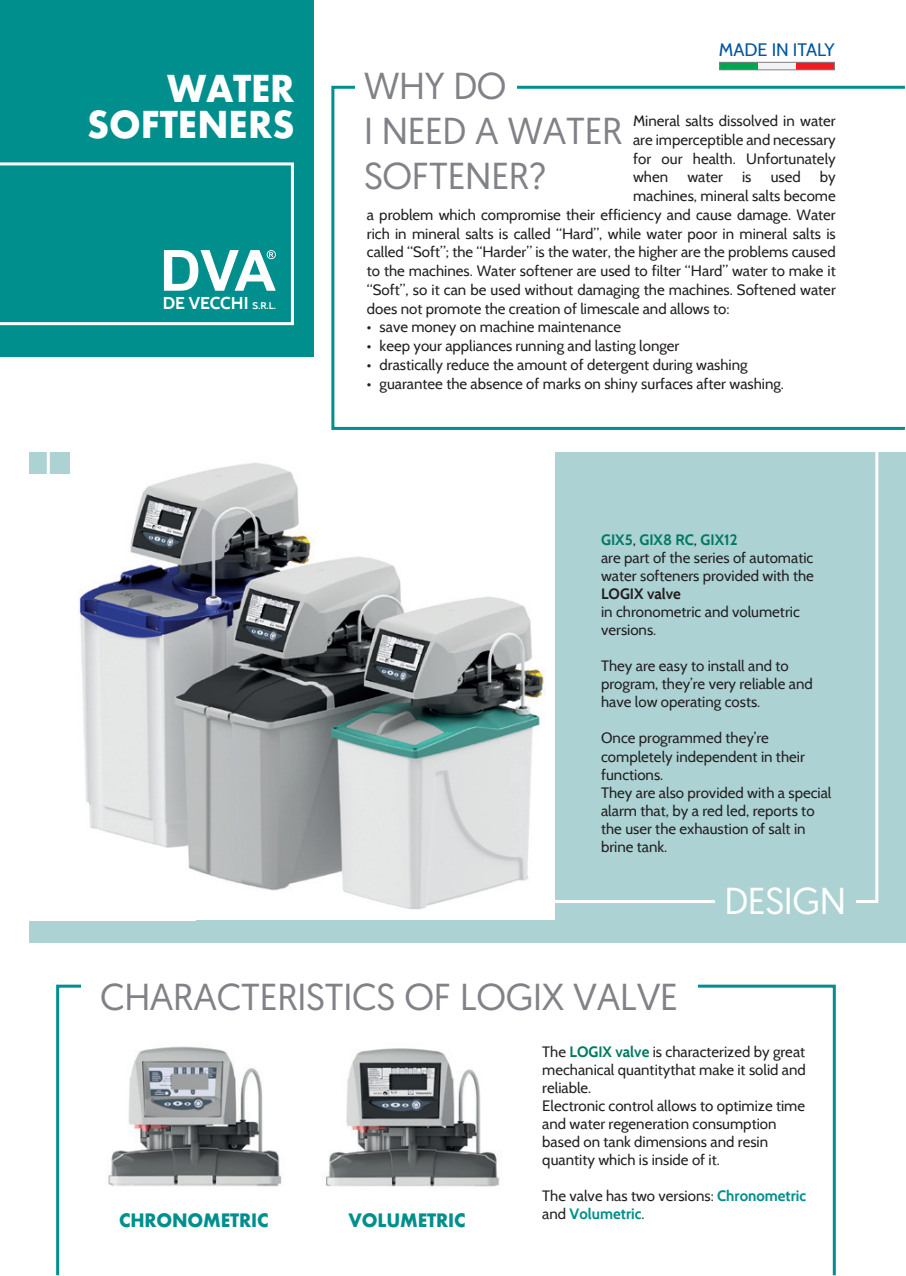
<style>
.page{position:relative;width:906px;height:1276px;background:#fff}
.page>*{position:absolute;margin:0;border:0;box-sizing:border-box;transform-origin:0 0}
.t1{font:37.5px/45px "Geomanist";letter-spacing:-.01em;color:#808287}
.t2{font:37.5px "Geomanist";letter-spacing:-.01em;color:#fff}
.t3{font:700 36px/36px "Futura";color:#fff;text-align:right;scale:.95 1}
.t4{font:700 18px "Futura";letter-spacing:-.01em;color:#008f8d;scale:.95 1}
.t5{font:18px "Cabin";color:#01569f}
.t6{font:700 17.1px "Cabin";color:#fff}
.t7{font:15px/18px "Cabin";color:#231f20}
.t8{font:700 15px "Cabin";color:#231f20}
.s1{font-size:9.75px}
.s2{font-weight:700;color:#007962}
.s3{font-weight:700;color:#008f8d}
</style>
<div class="page">
<img style="left:108px;top:1046px;width:392px;height:141px">
<div style="left:30px;top:452px;width:876px;height:490px;background:#acd2d4"></div>
<div style="left:0;top:474px;width:196px;height:447px;background:#fff"></div>
<div style="left:56px;top:984px;width:780px;height:292px;border:3px solid #008f8d"></div>
<div style="left:81px;top:981px;width:616px;height:33px;background:#fff"></div>
<div style="left:719px;top:62px;width:39px;height:8px;background:#00a54f"></div>
<div style="left:758px;top:62px;width:38px;height:8px;background:#f2f3f4"></div>
<div style="left:796px;top:62px;width:38px;height:8px;background:#ee1d23"></div>
<div style="left:719px;top:62px;width:115px;height:8px;border:1px solid #808287"></div>
<div style="left:0;top:0;width:313px;height:356px;background:#008f8d"></div>
<svg style="left:0;top:162px;width:294px;height:163px"></svg>
<div style="left:331px;top:86px;width:575px;height:344px;border:3px solid #008f8d"></div>
<div style="left:355px;top:66px;width:162px;height:44px;background:#fff"></div>
<div style="left:47px;top:445px;width:831px;height:458px;border:3px solid #fff"></div>
<div style="left:715px;top:885px;width:141px;height:29px;background:#acd2d4"></div>
<img style="left:70px;top:452px;width:484px;height:467px">
<h2 class="t3" style="left:87px;top:70px;width:220px">WATER<br>SOFTENERS</h2>
<p class="t6" style="left:163px;top:293px;width:115px">DE VECCHI <span class="s1">S.R.L.</span></p>
<p class="t5" style="left:719px;top:38px;width:117px">MADE IN ITALY</p>
<h1 class="t1" style="left:364px;top:62px;width:260px">WHY DO<br>I NEED A WATER<br>SOFTENER?</h1>
<p class="t7" style="left:633px;top:111px;width:204px;line-height:18.8px;text-align:justify">Mineral salts dissolved in water are imperceptible and necessary for our health. Unfortunately when</p>
<p class="t7" style="left:687px;top:168px;width:37px">water</p>
<p class="t7" style="left:742px;top:168px;width:11px">is</p>
<p class="t7" style="left:770px;top:168px;width:32px">used</p>
<p class="t7" style="left:820px;top:168px;width:17px">by</p>
<p class="t7" style="left:633px;top:187px;width:204px">machines, mineral salts become</p>
<p class="t7" style="left:367px;top:205px;width:470px">a problem which compromise their efficiency and cause damage. Water</p>
<p class="t7" style="left:367px;top:224px;width:470px">rich in mineral salts is called “Hard”, while water poor in mineral salts is</p>
<p class="t7" style="left:367px;top:243px;width:470px">called “Soft”; the “Harder” is the water, the higher are the problems caused</p>
<p class="t7" style="left:367px;top:262px;width:470px">to the machines. Water softener are used to filter “Hard” water to make it</p>
<p class="t7" style="left:367px;top:280px;width:470px">“Soft”, so it can be used without damaging the machines. Softened water</p>
<p class="t7" style="left:367px;top:299px;width:364px">does not promote the creation of limescale and allows to:</p>
<p class="t7" style="left:367px;top:318px;width:256px">• save money on machine maintenance</p>
<p class="t7" style="left:367px;top:337px;width:314px">• keep your appliances running and lasting longer</p>
<p class="t7" style="left:367px;top:355px;width:382px">• drastically reduce the amount of detergent during washing</p>
<p class="t7" style="left:367px;top:374px;width:419px">• guarantee the absence of marks on shiny surfaces after washing.</p>
<p class="t7" style="left:601px;top:531px;width:214px"><span class="s2">GIX5</span>, <span class="s2">GIX8 RC</span>, <span class="s2">GIX12<br></span>are part of the series of automatic water softeners provided with the</p>
<p class="t8" style="left:601px;top:585px;width:81px">LOGIX valve</p>
<p class="t7" style="left:601px;top:603px;width:200px">in chronometric and volumetric versions.</p>
<p class="t7" style="left:601px;top:657px;width:213px">They are easy to install and to program, they’re very reliable and have low operating costs.</p>
<p class="t7" style="left:601px;top:729px;width:232px">Once programmed they’re completely independent in their functions.<br>They are also provided with a special alarm that, by a red led, reports to the user the exhaustion of salt in brine tank.</p>
<h1 class="t2" style="left:724px;top:876px;width:123px">DESIGN</h1>
<h1 class="t1" style="left:100px;top:973px;width:579px">CHARACTERISTICS OF LOGIX VALVE</h1>
<p class="t4" style="left:119px;top:1207px;width:159px">CHRONOMETRIC</p>
<p class="t4" style="left:348px;top:1207px;width:125px">VOLUMETRIC</p>
<p class="t7" style="left:542px;top:1042px;width:265px">The <span class="s2">LOGIX valve</span> is characterized by great mechanical quantitythat make it solid and reliable.<br>Electronic control allows to optimize time and water regeneration consumption based on tank dimensions and resin quantity which is inside of it.</p>
<p class="t7" style="left:542px;top:1186px;width:265px">The valve has two versions: <span class="s3">Chronometric </span>and <span class="s3">Volumetric</span>.</p>
</div>
